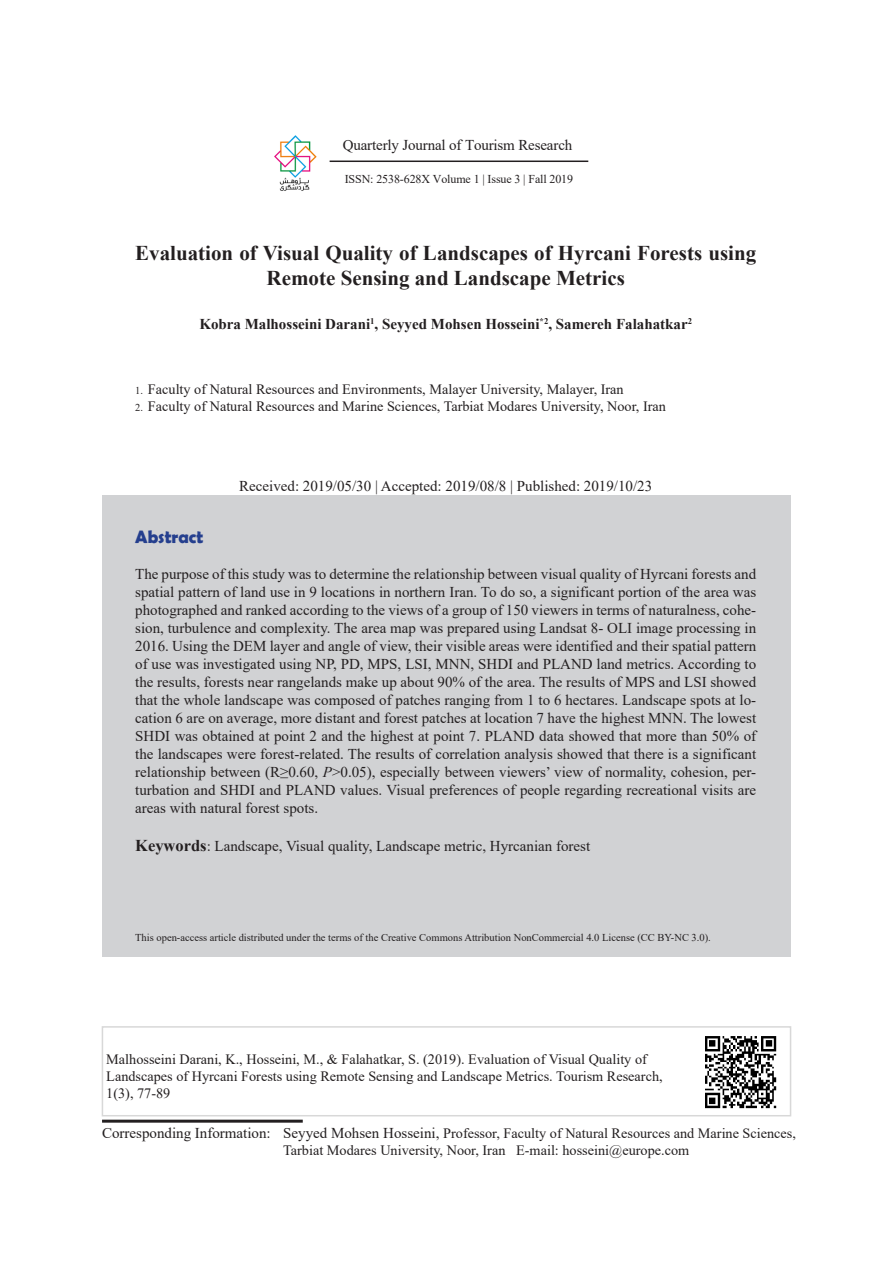
<style>
.page{position:relative;width:893px;height:1263px;background:#fff}
.page>*{position:absolute;margin:0;border:0;box-sizing:border-box;transform-origin:0 0}
.Justify-First_Page{font:700 21px/25.2px "Times New Roman";color:#231f20;text-align:center}
.Justify-First_Page-2{font:700 18px "Berlin Sans FB Demi";color:#253f8e}
.Justify-First_Page-3{font:15px/18px "Times New Roman";color:#231f20;text-align:justify}
.Justify-First_Page-4{font:700 15px "Times New Roman";color:#231f20}
.t1{font:14.25px/17.1px "Times New Roman";color:#231f20}
.t2{font:12px "Times New Roman";letter-spacing:-.01em;color:#231f20}
.Justify-First_Page-5{font:10.5px "Times New Roman";color:#231f20}
.s1{font-size:10.5px}
.s2{font-style:italic}
.s3{font-weight:700;font-size:16.5px}
.s4{font-size:15px}
</style>
<div class="page">
<hr style="left:102px;top:1120px;width:201px;height:3px;background:#231f20">
<hr style="left:330px;top:161px;width:258px;height:1px;background:#231f20">
<img style="left:274px;top:135px;width:43px;height:56px">
<div style="left:102px;top:496px;width:688px;height:461px;background:#d1d2d4"></div>
<div style="left:102px;top:1026px;width:689px;height:90px;border:2px solid #d8d8d8"></div>
<img style="left:705px;top:1036px;width:72px;height:73px">
<p class="Justify-First_Page-3" style="left:343px;top:136px;width:231px">Quarterly Journal of Tourism Research</p>
<p class="t2" style="left:345px;top:170px;width:230px">ISSN: 2538-628X Volume 1 | Issue 3 | Fall 2019</p>
<p class="Justify-First_Page" style="left:135px;top:239px;width:623px">Evaluation of Visual Quality of Landscapes of Hyrcani Forests using<br>Remote Sensing and Landscape Metrics</p>
<p class="Justify-First_Page-4" style="left:199px;top:313px;width:494px">Kobra Malhosseini Darani<sup>1</sup>, Seyyed Mohsen Hosseini<sup>*2</sup>, Samereh Falahatkar<sup>2</sup></p>
<p class="t1" style="left:135px;top:380px;width:490px"><span class="s1">1.</span> Faculty of Natural Resources and Environments, Malayer University, Malayer, Iran</p>
<p class="t1" style="left:135px;top:397px;width:532px"><span class="s1">2.</span> Faculty of Natural Resources and Marine Sciences, Tarbiat Modares University, Noor, Iran</p>
<p class="Justify-First_Page-3" style="left:239px;top:477px;width:415px">Received: 2019/05/30 | Accepted: 2019/08/8 | Published: 2019/10/23</p>
<p class="Justify-First_Page-2" style="left:135px;top:526px;width:70px">Abstract</p>
<p class="Justify-First_Page-3" style="left:135px;top:564px;width:623px">The purpose of this study was to determine the relationship between visual quality of Hyrcani forests and spatial pattern of land use in 9 locations in northern Iran. To do so, a significant portion of the area was photographed and ranked according to the views of a group of 150 viewers in terms of naturalness, cohe&shy;sion, turbulence and complexity. The area map was prepared using Landsat 8- OLI image processing in 2016. Using the DEM layer and angle of view, their visible areas were identified and their spatial pattern of use was investigated using NP, PD, MPS, LSI, MNN, SHDI and PLAND land metrics. According to the results, forests near rangelands make up about 90% of the area. The results of MPS and LSI showed that the whole landscape was composed of patches ranging from 1 to 6 hectares. Landscape spots at lo&shy;cation 6 are on average, more distant and forest patches at location 7 have the highest MNN. The lowest SHDI was obtained at point 2 and the highest at point 7. PLAND data showed that more than 50% of the landscapes were forest-related. The results of correlation analysis showed that there is a significant relationship between (R≥0.60, <span class="s2">P</span>&gt;0.05), especially between viewers’ view of normality, cohesion, per&shy;turbation and SHDI and PLAND values. Visual preferences of people regarding recreational visits are areas with natural forest spots.</p>
<p class="Justify-First_Page-3" style="left:135px;top:836px;width:457px"><span class="s3">Keywords</span>: Landscape, Visual quality, Landscape metric, Hyrcanian forest</p>
<p class="Justify-First_Page-5" style="left:135px;top:930px;width:577px">This open-access article distributed under the terms of the Creative Commons Attribution NonCommercial 4.0 License (CC BY-NC 3.0).</p>
<p class="t1" style="left:106px;top:1050px;width:558px">Malhosseini Darani, K., Hosseini, M., &amp; Falahatkar, S. (2019). Evaluation of Visual Quality of<br>Landscapes of Hyrcani Forests using Remote Sensing and Landscape Metrics. Tourism Research,<br>1(3), 77-89</p>
<p class="Justify-First_Page-3" style="left:102px;top:1123px;width:170px">Corresponding Information:</p>
<p class="t1" style="left:283px;top:1124px;width:514px"><span class="s4">Seyyed Mohsen Hosseini,</span> Professor, Faculty of Natural Resources and Marine Sciences,<br>Tarbiat Modares University, Noor, Iran E-mail: hosseini@europe.com</p>
</div>
